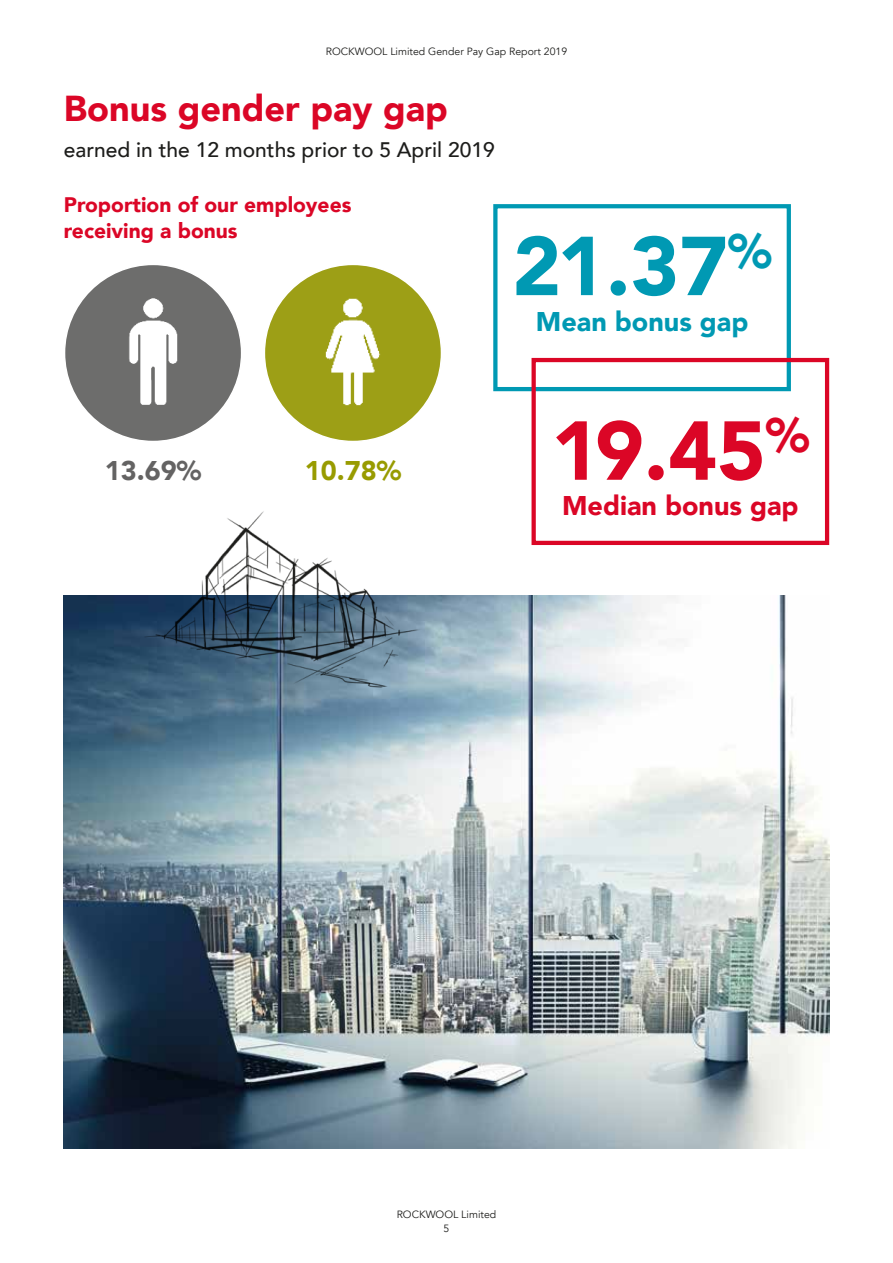
<style>
.page{position:relative;width:893px;height:1263px;background:#fff}
.page>*{position:absolute;margin:0;border:0;box-sizing:border-box;transform-origin:0 0}
.t1{font:900 82.5px "Avenir";color:#0099b3}
.t2{font:900 82.5px "Avenir";color:#db0626}
.t3{font:900 36px "Avenir";color:#db0626}
.t4{font:900 27px "Avenir";color:#db0626}
.t5{font:900 27px "Avenir";color:#0099b3}
.t6{font:900 27px "Avenir";color:#646363}
.t7{font:900 27px "Avenir";color:#989b00}
.t8{font:900 21px/25.5px "Avenir";color:#db0626}
.t9{font:500 21px "Avenir";color:#1d1d1b}
.t10{font:10.5px/13.5px "Avenir";color:#1d1d1b;text-align:center}
</style>
<div class="page">
<img style="left:65px;top:264px;width:177px;height:177px;border-radius:89px">
<img style="left:264px;top:264px;width:177px;height:177px;border-radius:87px">
<div style="left:493px;top:204px;width:298px;height:187px;border:4px solid #0099b3"></div>
<div style="left:531px;top:358px;width:298px;height:187px;border:4px solid #db0626"></div>
<img style="left:64px;top:595px;width:765px;height:553px">
<img style="left:128px;top:511px;width:309px;height:191px">
<p class="t10" style="left:326px;top:45px;width:243px">ROCKWOOL Limited Gender Pay Gap Report 2019</p>
<h2 class="t3" style="left:64px;top:78px;width:385px">Bonus gender pay gap</h2>
<h3 class="t9" style="left:64px;top:132px;width:433px">earned in the 12 months prior to 5 April 2019</h3>
<h3 class="t8" style="left:64px;top:192px;width:289px">Proportion of our employees receiving a bonus</h3>
<h1 class="t1" style="left:512px;top:196px;width:261px">21.37<sup>%</sup></h1>
<h3 class="t5" style="left:536px;top:298px;width:214px">Mean bonus gap</h3>
<h3 class="t6" style="left:105px;top:447px;width:98px">13.69%</h3>
<h3 class="t7" style="left:305px;top:447px;width:98px">10.78%</h3>
<h1 class="t2" style="left:551px;top:380px;width:260px">19.45<sup>%</sup></h1>
<h3 class="t4" style="left:562px;top:483px;width:238px">Median bonus gap</h3>
<p class="t10" style="left:397px;top:1208px;width:101px">ROCKWOOL Limited<br>5</p>
</div>
